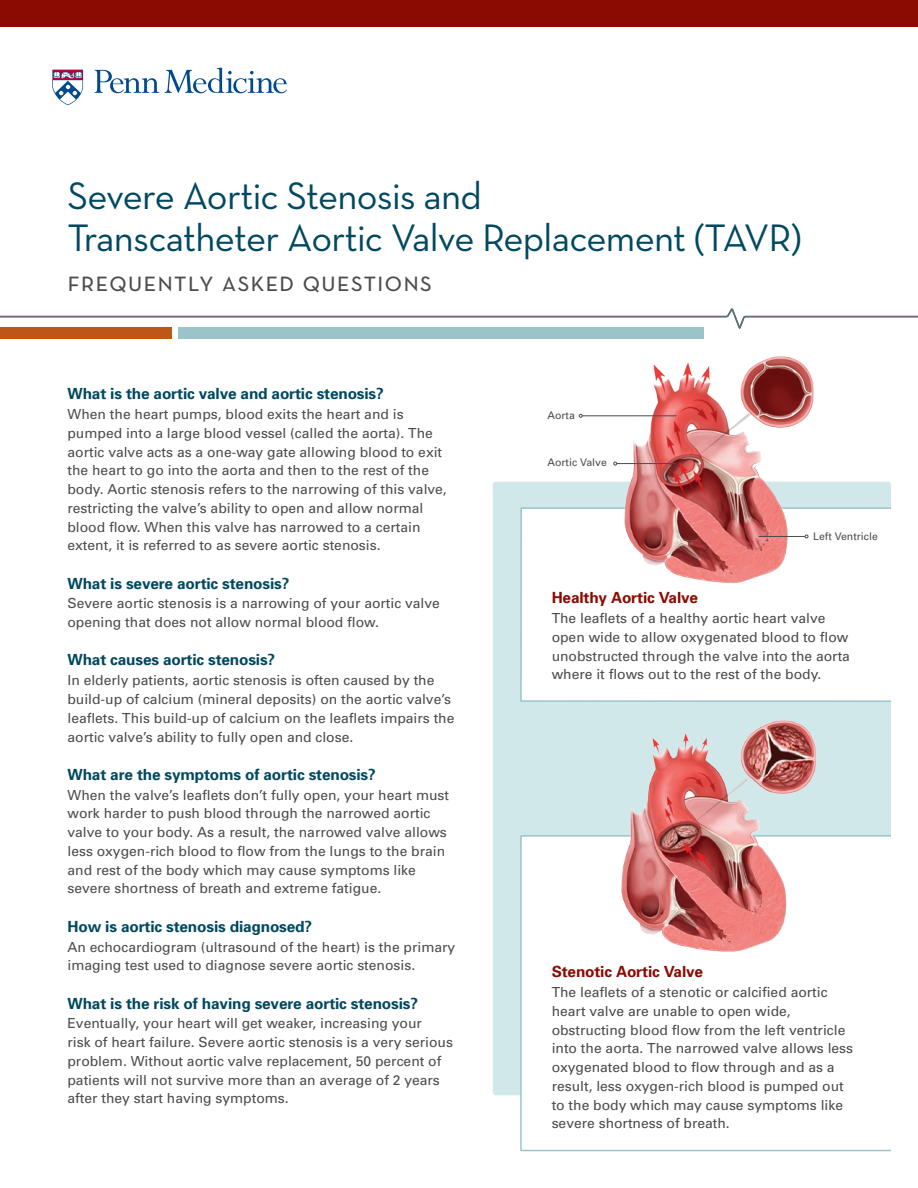
<style>
.page{position:relative;width:918px;height:1188px;background:#fff}
.page>*{position:absolute;margin:0;border:0;box-sizing:border-box;transform-origin:0 0}
.t1{font:39px/42px "Neutra Text";letter-spacing:-.02em;color:#004960}
.Callout{font:28.5px "Neutra Text Book SC";letter-spacing:.03em;color:#4b4c4d}
.subhead{font:700 15.3px "Univers";letter-spacing:-.01em;color:#004960}
.subhead-2{font:700 15.3px "Univers";letter-spacing:-.01em;color:#8b0a02}
.body_copy{font:13.8px/18.8px "Univers";color:#4b4c4d}
.body_copy-2{font:10.5px "Univers";color:#4b4c4d}
</style>
<div class="page">
<div style="left:493px;top:482px;width:398px;height:613px;background:#d1e8ea;border-radius:3px"></div>
<svg style="left:52px;top:70px;width:31px;height:35px"></svg>
<svg style="left:95px;top:70px;width:64px;height:23px"></svg>
<svg style="left:165px;top:68px;width:122px;height:25px"></svg>
<svg style="left:0;top:308px;width:918px;height:27px"></svg>
<div style="left:178px;top:327px;width:526px;height:11px;background:#9bc4ca"></div>
<div style="left:0;top:327px;width:171px;height:11px;background:#be5616"></div>
<div style="left:520px;top:507px;width:372px;height:195px;background:#fff;border:2px solid #9bc4ca"></div>
<div style="left:519px;top:835px;width:372px;height:317px;background:#fff"></div>
<img style="left:613px;top:720px;width:212px;height:237px">
<img style="left:613px;top:356px;width:212px;height:227px">
<div style="left:0;top:0;width:918px;height:27px;background:#8b0a02"></div>
<hr style="left:759px;top:536px;width:46px;height:1px;background:#4b4c4d">
<hr style="left:617px;top:463px;width:60px;height:1px;background:#4b4c4d">
<svg style="left:613px;top:462px;width:4px;height:3px"></svg>
<hr style="left:582px;top:415px;width:95px;height:1px;background:#4b4c4d">
<svg style="left:579px;top:414px;width:4px;height:4px"></svg>
<p class="t1" style="left:68px;top:174px;width:736px">Severe Aortic Stenosis and<br>Transcatheter Aortic Valve Replacement (TAVR)</p>
<p class="Callout" style="left:68px;top:264px;width:366px">frequently asked questions</p>
<p class="subhead" style="left:68px;top:385px;width:318px">What is the aortic valve and aortic stenosis?</p>
<p class="body_copy" style="left:68px;top:405px;width:381px">When the heart pumps, blood exits the heart and is pumped into a large blood vessel (called the aorta). The aortic valve acts as a one-way gate allowing blood to exit the heart to go into the aorta and then to the rest of the body. Aortic stenosis refers to the narrowing of this valve, restricting the valve’s ability to open and allow normal blood flow. When this valve has narrowed to a certain extent, it is referred to as severe aortic stenosis.</p>
<p class="subhead" style="left:68px;top:574px;width:223px">What is severe aortic stenosis?</p>
<p class="body_copy" style="left:68px;top:594px;width:374px">Severe aortic stenosis is a narrowing of your aortic valve opening that does not allow normal blood flow.</p>
<p class="subhead" style="left:68px;top:651px;width:209px">What causes aortic stenosis?</p>
<p class="body_copy" style="left:68px;top:671px;width:389px">In elderly patients, aortic stenosis is often caused by the build-up of calcium (mineral deposits) on the aortic valve’s leaflets. This build-up of calcium on the leaflets impairs the aortic valve’s ability to fully open and close.</p>
<p class="subhead" style="left:68px;top:765px;width:310px">What are the symptoms of aortic stenosis?</p>
<p class="body_copy" style="left:68px;top:786px;width:383px">When the valve’s leaflets don’t fully open, your heart must work harder to push blood through the narrowed aortic valve to your body. As a result, the narrowed valve allows less oxygen-rich blood to flow from the lungs to the brain and rest of the body which may cause symptoms like severe shortness of breath and extreme fatigue.</p>
<p class="subhead" style="left:68px;top:917px;width:246px">How is aortic stenosis diagnosed?</p>
<p class="body_copy" style="left:68px;top:937px;width:389px">An echocardiogram (ultrasound of the heart) is the primary imaging test used to diagnose severe aortic stenosis.</p>
<p class="subhead" style="left:68px;top:994px;width:352px">What is the risk of having severe aortic stenosis?</p>
<p class="body_copy" style="left:68px;top:1014px;width:387px">Eventually, your heart will get weaker, increasing your<br>risk of heart failure. Severe aortic stenosis is a very serious problem. Without aortic valve replacement, 50 percent of patients will not survive more than an average of 2 years after they start having symptoms.</p>
<p class="body_copy-2" style="left:548px;top:409px;width:29px">Aorta</p>
<p class="body_copy-2" style="left:548px;top:456px;width:61px">Aortic Valve</p>
<p class="body_copy-2" style="left:813px;top:531px;width:66px">Left Ventricle</p>
<p class="subhead-2" style="left:552px;top:589px;width:148px">Healthy Aortic Valve</p>
<p class="body_copy" style="left:552px;top:609px;width:300px">The leaflets of a healthy aortic heart valve open wide to allow oxygenated blood to flow unobstructed through the valve into the aorta where it flows out to the rest of the body.</p>
<p class="subhead-2" style="left:552px;top:963px;width:153px">Stenotic Aortic Valve</p>
<p class="body_copy" style="left:552px;top:983px;width:303px">The leaflets of a stenotic or calcified aortic heart valve are unable to open wide, obstructing blood flow from the left ventricle into the aorta. The narrowed valve allows less oxygenated blood to flow through and as a result, less oxygen-rich blood is pumped out to the body which may cause symptoms like severe shortness of breath.</p>
</div>
